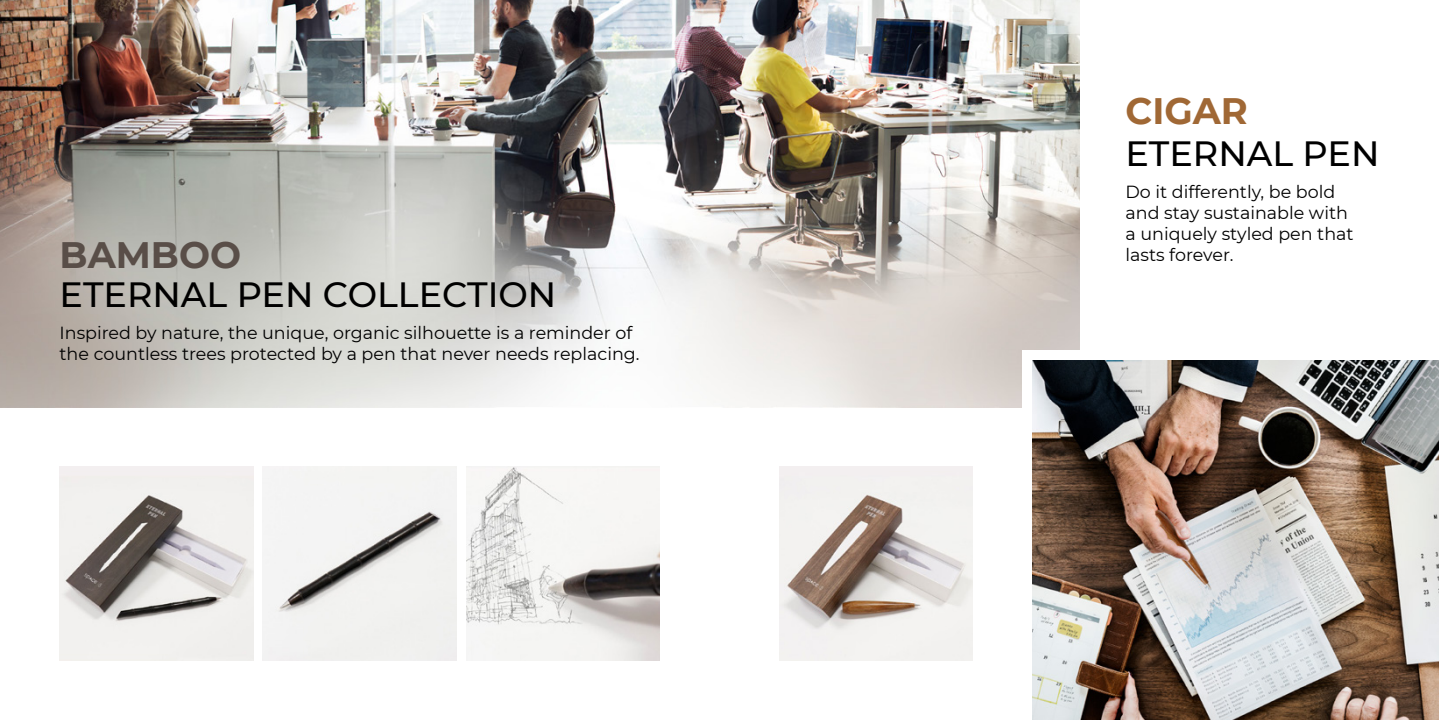
<style>
.page{position:relative;width:1439px;height:720px;background:#fff}
.page>*{position:absolute;margin:0;border:0;box-sizing:border-box;transform-origin:0 0}
.t1{font:700 36.75px "Montserrat";color:#594e48}
.t2{font:700 36.75px "Montserrat";color:#a06835}
.t3{font:500 35px "Montserrat";color:#000}
.t4{font:17.5px/21px "Montserrat";color:#000}
</style>
<div class="page">
<img style="left:0;top:0;width:1079px;height:407px">
<img style="left:60px;top:466px;width:193px;height:194px">
<img style="left:466px;top:466px;width:194px;height:194px">
<img style="left:263px;top:466px;width:193px;height:194px">
<div style="left:1022px;top:350px;width:417px;height:369px;background:#fff"></div>
<img style="left:1032px;top:360px;width:407px;height:359px">
<img style="left:779px;top:466px;width:193px;height:194px">
<h1 class="t1" style="left:60px;top:229px;width:183px">BAMBOO</h1>
<h2 class="t3" style="left:60px;top:270px;width:498px">ETERNAL PEN COLLECTION</h2>
<p class="t4" style="left:60px;top:321px;width:581px">Inspired by nature, the unique, organic silhouette is a reminder of the countless trees protected by a pen that never needs replacing.</p>
<h1 class="t2" style="left:1125px;top:85px;width:124px">CIGAR</h1>
<h2 class="t3" style="left:1125px;top:129px;width:255px">ETERNAL PEN</h2>
<p class="t4" style="left:1125px;top:181px;width:230px">Do it differently, be bold and stay sustainable with a uniquely styled pen that lasts forever.</p>
</div>
